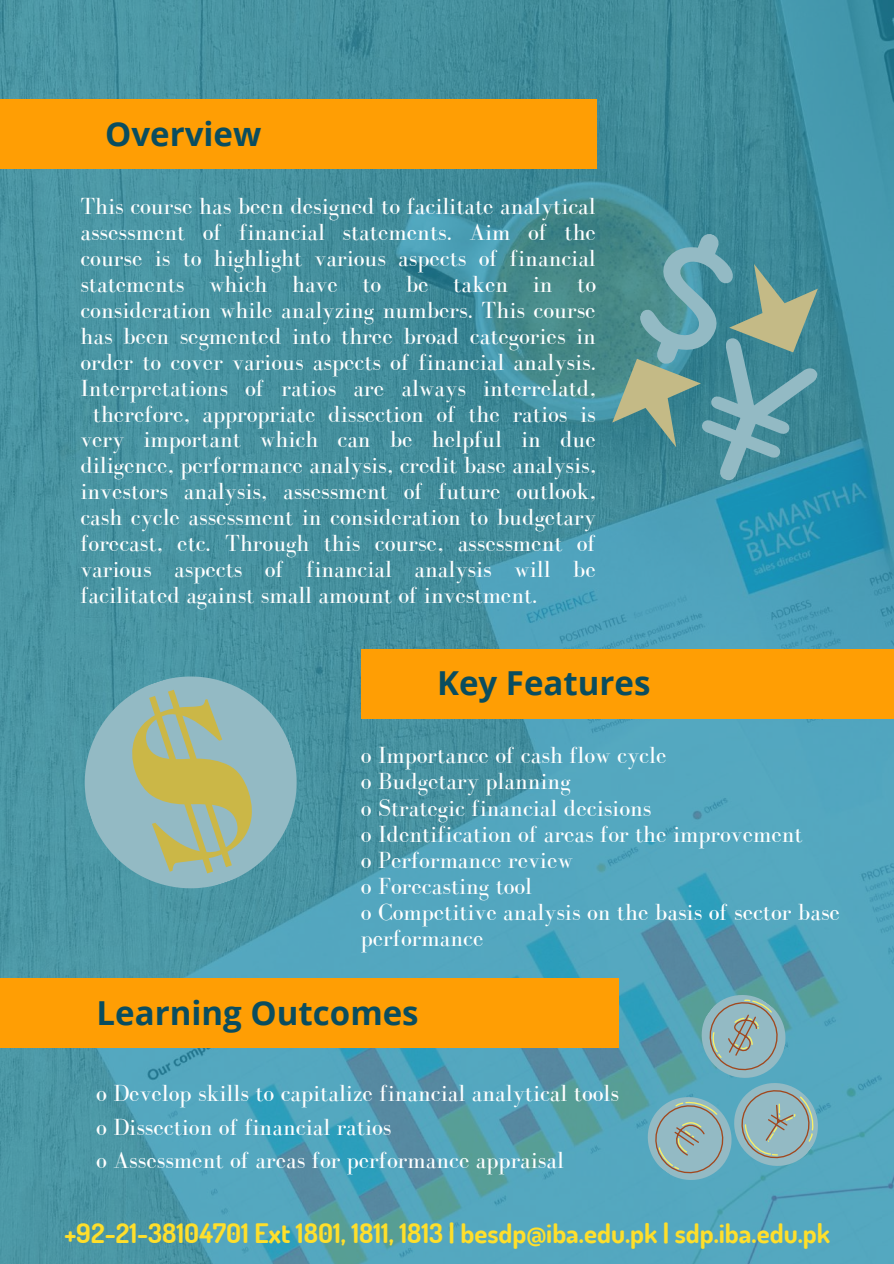
<style>
.page{position:relative;width:894px;height:1264px;background:#fff}
.page>*{position:absolute;margin:0;border:0;box-sizing:border-box;transform-origin:0 0}
.t1{font:700 33px "Open Sans";color:#0a4d5f}
.t2{font:700 26.85px "Dosis";color:#ffdf2b}
.t3{font:24px/26.1px "Bodoni FLF";color:#fff}
</style>
<div class="page">
<img style="left:0;top:0;width:893px;height:1263px">
<div style="left:0;top:99px;width:596px;height:70px;background:#ff9e04"></div>
<div style="left:361px;top:648px;width:532px;height:70px;background:#ff9e04"></div>
<div style="left:0;top:978px;width:618px;height:70px;background:#ff9e04"></div>
<svg style="left:596px;top:221px;width:255px;height:276px;background:#3a8a9a"></svg>
<svg style="left:612px;top:237px;width:205px;height:237px;background:#5d969a"></svg>
<svg style="left:617px;top:978px;width:247px;height:254px;background:#56a2b4"></svg>
<svg style="left:626px;top:987px;width:228px;height:236px;background:#4fa2b4"></svg>
<svg style="left:633px;top:989px;width:226px;height:235px;background:#66a8b8"></svg>
<svg style="left:756px;top:1101px;width:41px;height:45px;background:#96b3b6"></svg>
<svg style="left:57px;top:648px;width:267px;height:268px;background:#549aa7"></svg>
<svg style="left:114px;top:677px;width:155px;height:208px;background:#9cb59e"></svg>
<h1 class="t1" style="left:105px;top:111px;width:158px">Overview</h1>
<p class="t3" style="left:80px;top:193px;width:516px">This course has been designed to facilitate analytical</p>
<p class="t3" style="left:80px;top:219px;width:517px">assessment of financial statements. Aim of the</p>
<p class="t3" style="left:80px;top:245px;width:516px">course is to highlight various aspects of financial</p>
<p class="t3" style="left:80px;top:271px;width:517px">statements which have to be taken in to</p>
<p class="t3" style="left:80px;top:297px;width:516px">consideration while analyzing numbers. This course</p>
<p class="t3" style="left:80px;top:323px;width:517px">has been segmented into three broad categories in</p>
<p class="t3" style="left:80px;top:348px;width:517px">order to cover various aspects of financial analysis.</p>
<p class="t3" style="left:80px;top:374px;width:516px">Interpretations of ratios are always interrelatd,</p>
<p class="t3" style="left:93px;top:400px;width:504px">therefore, appropriate dissection of the ratios is</p>
<p class="t3" style="left:80px;top:426px;width:517px">very important which can be helpful in due</p>
<p class="t3" style="left:80px;top:452px;width:517px">diligence, performance analysis, credit base analysis,</p>
<p class="t3" style="left:80px;top:478px;width:517px">investors analysis, assessment of future outlook,</p>
<p class="t3" style="left:80px;top:504px;width:517px">cash cycle assessment in consideration to budgetary</p>
<p class="t3" style="left:80px;top:530px;width:517px">forecast, etc. Through this course, assessment of</p>
<p class="t3" style="left:80px;top:556px;width:516px">various aspects of financial analysis will be</p>
<p class="t3" style="left:80px;top:581px;width:458px">facilitated against small amount of investment.</p>
<h1 class="t1" style="left:437px;top:660px;width:215px">Key Features</h1>
<p class="t3" style="left:361px;top:742px;width:480px">o Importance of cash flow cycle<br>o Budgetary planning<br>o Strategic financial decisions<br>o Identification of areas for the improvement<br>o Performance review<br>o Forecasting tool<br>o Competitive analysis on the basis of sector base performance</p>
<h1 class="t1" style="left:96px;top:989px;width:323px">Learning Outcomes</h1>
<p class="t3" style="left:96px;top:1076px;width:524px;line-height:33.6px">o Develop skills to capitalize financial analytical tools o Dissection of financial ratios<br>o Assessment of areas for performance appraisal</p>
<p class="t2" style="left:64px;top:1215px;width:767px">+92-21-38104701 Ext 1801, 1811, 1813 | besdp@iba.edu.pk | sdp.iba.edu.pk</p>
</div>
